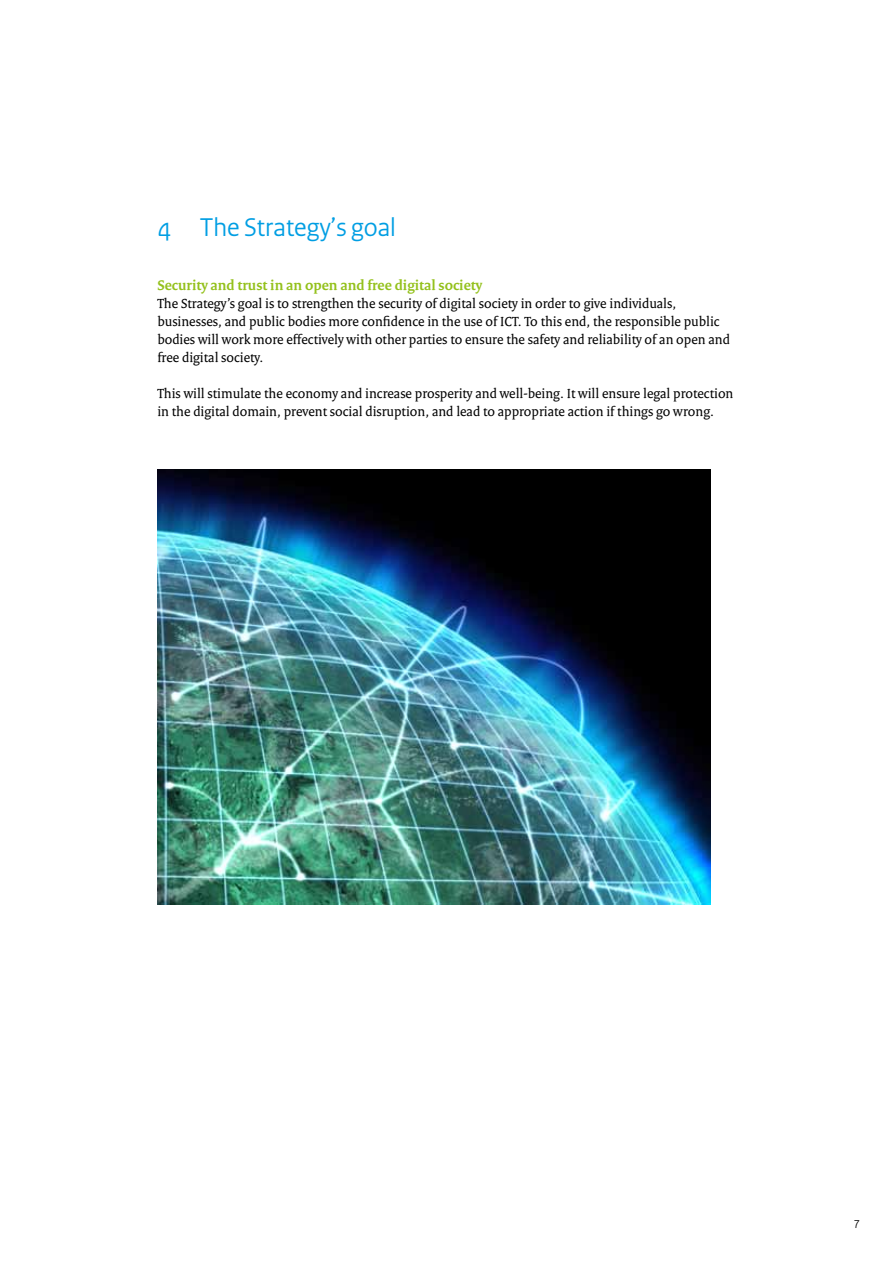
<style>
.page{position:relative;width:893px;height:1263px;background:#fff}
.page>*{position:absolute;margin:0;border:0;box-sizing:border-box;transform-origin:0 0}
.t1{font:27px "Rijksoverheid Sans";color:#009ee3}
.t2{font:700 15px "Rijksoverheid Serif";color:#94c11c}
.t3{font:14.25px/18px "Rijksoverheid Serif";color:#000}
.t4{font:12px "Rijksoverheid Sans";color:#000}
</style>
<div class="page">
<img style="left:157px;top:470px;width:553px;height:434px">
<h1 class="t1" style="left:157px;top:211px;width:240px">4 The Strategy’s goal</h1>
<p class="t2" style="left:157px;top:276px;width:326px">Security and trust in an open and free digital society</p>
<p class="t3" style="left:157px;top:294px;width:574px">The Strategy’s goal is to strengthen the security of digital society in order to give individuals, businesses, and public bodies more confidence in the use of ICT. To this end, the responsible public bodies will work more effectively with other parties to ensure the safety and reliability of an open and free digital society.</p>
<p class="t3" style="left:157px;top:384px;width:578px">This will stimulate the economy and increase prosperity and well-being. It will ensure legal protection in the digital domain, prevent social disruption, and lead to appropriate action if things go wrong.</p>
<p class="t4" style="left:854px;top:1215px;width:8px">7</p>
</div>
